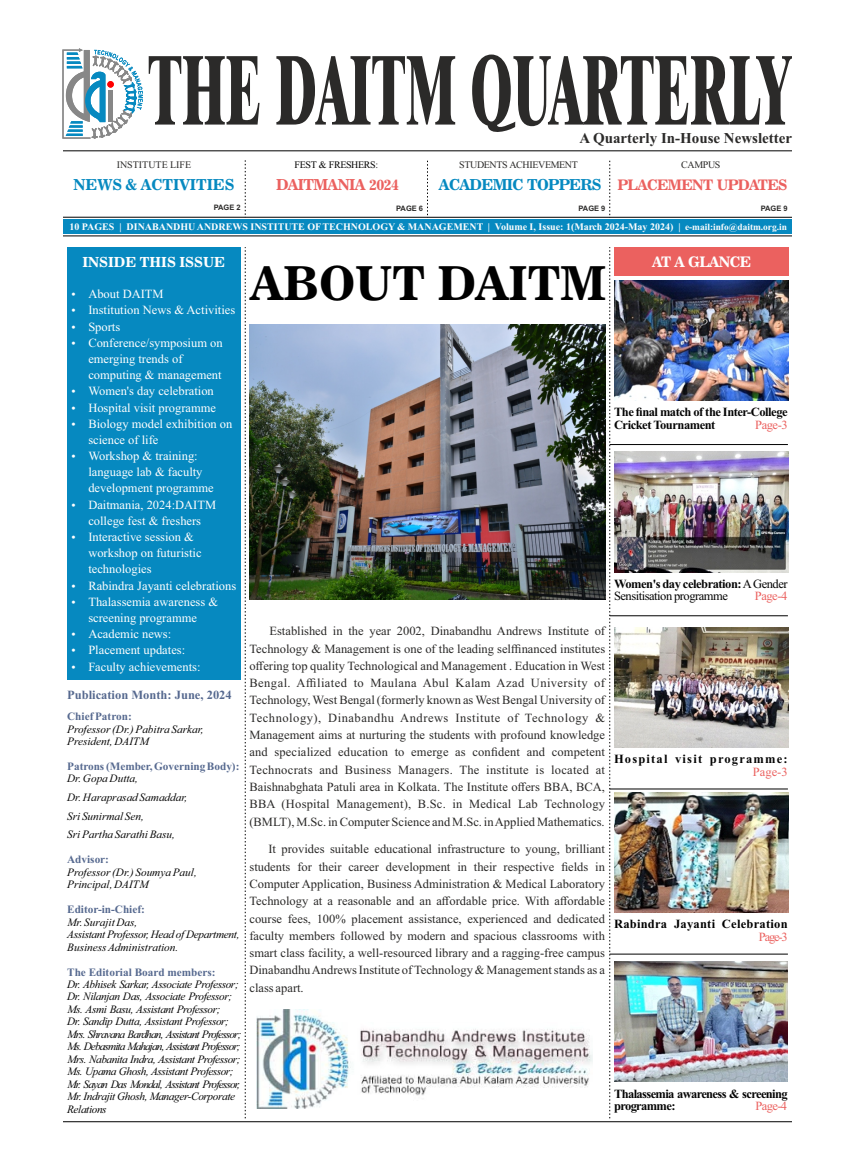
<style>
.page{position:relative;width:855px;height:1170px;background:#fff}
.page>*{position:absolute;margin:0;border:0;box-sizing:border-box;transform-origin:0 0}
.t1{font:46.38px "News 706 BT Bold C";color:#000}
.t2{font:700 15px "Times New Roman";color:#2b2a29}
.t3{font:15px "News 706 BT Bold C";color:#0689c0}
.t4{font:15px "News 706 BT Bold C";letter-spacing:-.04em;color:#0689c0}
.t5{font:15px "News 706 BT Bold C";letter-spacing:-.04em;color:#eb615f}
.t6{font:14.38px "News 706 BT Bold C";letter-spacing:-.04em;color:#eb615f}
.t7{font:14.38px "News 706 BT Bold C";letter-spacing:-.04em;color:#fefefe}
.t8{font:13.75px "News 706 BT Bold C";color:#fefefe}
.t9{font:12.5px/17.2px "Times New Roman";color:#2b2a29;text-align:justify}
.t10{font:12.5px/16.1px "Times New Roman";color:#fefefe}
.t11{font:700 12.5px/12.5px "Times New Roman";letter-spacing:-.04em;color:#050505}
.t12{font:12.5px/12.5px "Times New Roman";letter-spacing:-.04em;color:#050505}
.t13{font:12.5px "Times New Roman";letter-spacing:-.04em;color:#eb615f}
.t14{font:700 12.5px "Times New Roman";color:#56698f}
.t15{font:700 12.5px "Times New Roman";letter-spacing:.02em;color:#000}
.t16{font:700 12.5px "Times New Roman";letter-spacing:.095em;color:#050505}
.t17{font:italic 11.25px/12.5px "Times New Roman";letter-spacing:-.035em;color:#050505}
.t18{font:italic 11.25px/18.8px "Times New Roman";color:#050505}
.t19{font:700 11.25px "Times New Roman";color:#56698f}
.t20{font:italic 11.25px/12.5px "Times New Roman";letter-spacing:-.015em;color:#050505}
.t21{font:700 10px "Times New Roman";color:#fefefe}
.t22{font:10px "Times New Roman";letter-spacing:-.035em;color:#2b2a29}
.t23{font:10px "Times New Roman";letter-spacing:-.035em;color:#050505}
.t24{font:10px "Times New Roman";color:#2b2a29}
.t25{font:700 7.5px "Arial";color:#2b2a29}
.s1{color:#2b2a29}
.s2{font-size:9.38px}
.s3{font-weight:700}
</style>
<div class="page">
<div style="left:67px;top:247px;width:173px;height:433px;background:#0689c0"></div>
<svg style="left:149px;top:55px;width:643px;height:77px"></svg>
<svg style="left:62px;top:48px;width:81px;height:91px"></svg>
<hr style="left:63px;top:236px;width:729px;height:1px;background:#000">
<div style="left:63px;top:219px;width:729px;height:15px;background:#0689c0"></div>
<svg style="left:63px;top:160px;width:729px;height:58px"></svg>
<hr style="left:63px;top:150px;width:729px;height:1px;background:#000">
<svg style="left:245px;top:247px;width:1px;height:871px"></svg>
<svg style="left:609px;top:247px;width:1px;height:871px"></svg>
<hr style="left:63px;top:1121px;width:729px;height:1px;background:#000">
<img style="left:614px;top:280px;width:174px;height:120px">
<hr style="left:610px;top:444px;width:178px;height:1px;background:#000">
<img style="left:614px;top:452px;width:174px;height:120px">
<hr style="left:610px;top:615px;width:178px;height:1px;background:#000">
<img style="left:614px;top:792px;width:174px;height:120px">
<hr style="left:610px;top:954px;width:178px;height:1px;background:#000">
<img style="left:614px;top:627px;width:174px;height:120px">
<hr style="left:610px;top:789px;width:178px;height:1px;background:#000">
<img style="left:614px;top:962px;width:173px;height:120px">
<div style="left:614px;top:247px;width:174px;height:29px;background:#eb615f"></div>
<img style="left:257px;top:1009px;width:336px;height:100px">
<img style="left:250px;top:324px;width:355px;height:275px">
<p class="t24" style="left:117px;top:161px;width:76px">INSTITUTE LIFE</p>
<p class="t3" style="left:73px;top:179px;width:163px">NEWS &amp; ACTIVITIES</p>
<p class="t25" style="left:214px;top:205px;width:28px">PAGE 2</p>
<p class="t2" style="left:579px;top:133px;width:214px">A Quarterly In-House Newsletter</p>
<p class="t23" style="left:295px;top:161px;width:85px">FEST &amp; FRESHERS<span class="s1">:</span></p>
<p class="t5" style="left:276px;top:179px;width:124px">DAITMANIA 2024</p>
<p class="t22" style="left:459px;top:161px;width:120px">STUDENTS ACHIEVEMENT</p>
<p class="t4" style="left:439px;top:179px;width:164px">ACADEMIC TOPPERS</p>
<p class="t25" style="left:578px;top:205px;width:28px">PAGE 9</p>
<p class="t22" style="left:681px;top:161px;width:41px">CAMPUS</p>
<p class="t6" style="left:617px;top:180px;width:172px">PLACEMENT UPDATES</p>
<p class="t25" style="left:396px;top:205px;width:28px">PAGE 6</p>
<p class="t25" style="left:761px;top:205px;width:28px">PAGE 9</p>
<p class="t21" style="left:69px;top:223px;width:719px">10 PAGES | DINABANDHU ANDREWS INSTITUTE OFTECHNOLOGY &amp; MANAGEMENT | Volume I, Issue: 1(March 2024-May 2024) | <span class="s2">e-mail:info@daitm.org.in</span></p>
<p class="t8" style="left:82px;top:257px;width:144px">INSIDE THIS ISSUE</p>
<p class="t10" style="left:88px;top:287px;width:149px">About DAITM<br>Institution News &amp; Activities<br>Sports<br>Conference/symposium on emerging trends of computing &amp; management<br>Women's day celebration<br>Hospital visit programme<br>Biology model exhibition on science of life<br>Workshop &amp; training: language lab &amp; faculty development programme<br>Daitmania, 2024:DAITM college fest &amp; freshers<br>Interactive session &amp; workshop on futuristic technologies<br>Rabindra Jayanti celebrations<br>Thalassemia awareness &amp; screening programme<br>Academic news:<br>Placement updates:<br>Faculty achievements:</p>
<p class="t14" style="left:67px;top:691px;width:166px">Publication Month: June, 2024</p>
<p class="t19" style="left:67px;top:713px;width:66px">Chief Patron:</p>
<p class="t18" style="left:67px;top:724px;width:138px;line-height:12.5px">Professor (Dr.) Pabitra Sarkar,<br>President, DAITM</p>
<p class="t19" style="left:67px;top:762px;width:174px">Patrons (Member, Governing Body):</p>
<p class="t18" style="left:67px;top:770px;width:122px">Dr. Gopa Dutta,<br>Dr. Haraprasad Samaddar,<br>Sri Sunirmal Sen,<br>Sri Partha Sarathi Basu,</p>
<p class="t19" style="left:67px;top:856px;width:43px">Advisor:</p>
<p class="t18" style="left:67px;top:867px;width:131px;line-height:12.5px">Professor (Dr.) Soumya Paul,<br>Principal, DAITM</p>
<p class="t19" style="left:67px;top:906px;width:79px">Editor-in-Chief:</p>
<p class="t20" style="left:67px;top:917px;width:174px">Mr. Surajit Das,<br>Assistant Professor, Head of Department,<br>Business Administration.</p>
<p class="t19" style="left:67px;top:968px;width:150px">The Editorial Board members:</p>
<p class="t17" style="left:67px;top:979px;width:176px">Dr. Abhisek Sarkar, Associate Professor; Dr. Nilanjan Das, Associate Professor; Ms. Asmi Basu, Assistant Professor;<br>Dr. Sandip Dutta, Assistant Professor; Mrs. Shravana Bardhan, Assistant Professor; Ms. Debasmita Mahajan, Assistant Professor; Mrs. Nabanita Indra, Assistant Professor; Ms. Upama Ghosh, Assistant Professor; Mr. Sayan Das Mondal, Assistant Professor, Mr. Indrajit Ghosh, Manager-Corporate Relations</p>
<h1 class="t1" style="left:250px;top:265px;width:357px">ABOUT DAITM</h1>
<p class="t7" style="left:652px;top:256px;width:100px">AT A GLANCE</p>
<p class="t11" style="left:614px;top:407px;width:175px">The final match of the Inter-College<br>Cricket Tournament</p>
<p class="t13" style="left:755px;top:420px;width:34px">Page-3</p>
<p class="t12" style="left:614px;top:579px;width:175px"><span class="s3">Women's day celebration:</span>AGender<br>Sensitisation programme</p>
<p class="t13" style="left:755px;top:592px;width:34px">Page-4</p>
<p class="t9" style="left:249px;top:624px;width:357px;text-indent:20px">Established in the year 2002, Dinabandhu Andrews Institute of Technology &amp; Management is one of the leading selffinanced institutes offering top quality Technological and Management . Education in West Bengal. Affiliated to Maulana Abul Kalam Azad University of Technology, West Bengal (formerly known as West Bengal University of Technology), Dinabandhu Andrews Institute of Technology &amp; Management aims at nurturing the students with profound knowledge and specialized education to emerge as confident and competent Technocrats and Business Managers. The institute is located at Baishnabghata Patuli area in Kolkata. The Institute offers BBA, BCA, BBA (Hospital Management), B.Sc. in Medical Lab Technology (BMLT), M.Sc. in Computer Science and M.Sc. in Applied Mathematics.</p>
<p class="t9" style="left:249px;top:842px;width:357px;text-indent:19px">It provides suitable educational infrastructure to young, brilliant students for their career development in their respective fields in Computer Application, Business Administration &amp; Medical Laboratory Technology at a reasonable and an affordable price. With affordable course fees, 100% placement assistance, experienced and dedicated faculty members followed by modern and spacious classrooms with smart class facility, a well-resourced library and a ragging-free campus Dinabandhu Andrews Institute of Technology &amp; Management stands as a class apart.</p>
<p class="t16" style="left:614px;top:755px;width:175px">Hospital visit programme:</p>
<p class="t13" style="left:753px;top:767px;width:36px">Page-3</p>
<p class="t15" style="left:614px;top:920px;width:175px">Rabindra Jayanti Celebration</p>
<p class="t13" style="left:759px;top:932px;width:30px">Page-3</p>
<p class="t11" style="left:614px;top:1088px;width:175px">Thalassemia awareness &amp; screening programme:</p>
<p class="t13" style="left:756px;top:1101px;width:33px">Page-4</p>
</div>
